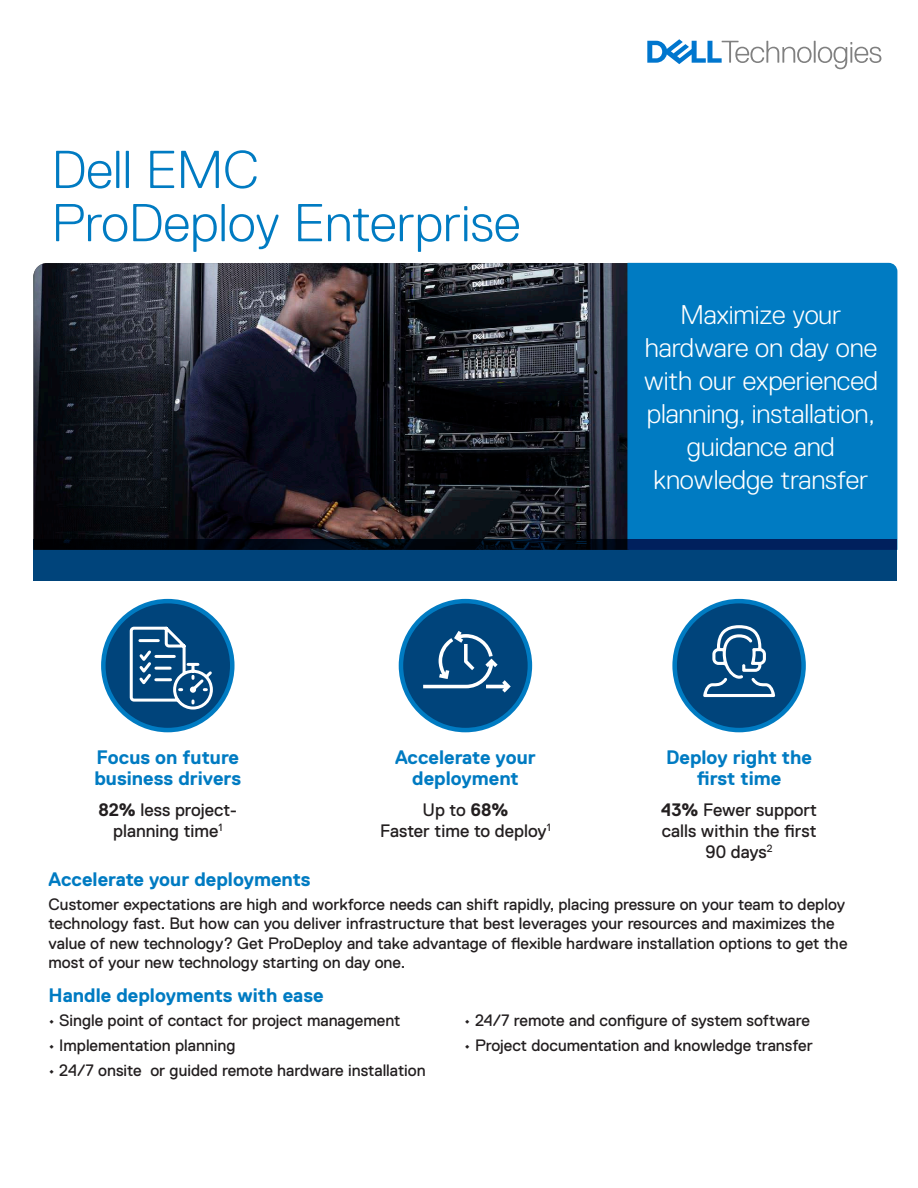
<style>
.page{position:relative;width:918px;height:1188px;background:#fff}
.page>*{position:absolute;margin:0;border:0;box-sizing:border-box;transform-origin:0 0}
.Cover_-Solutions{font:300 53.25px/53.2px "Dell Replica";color:#007bc2}
.At_a_Glance{font:300 27px/33.2px "Dell Replica";letter-spacing:-.005em;color:#fff;text-align:center}
.Intro{font:700 19.5px/21px "Dell Replica";color:#007bc2;text-align:center}
.Intro-2{font:18px/21px "Dell Replica";color:#231f20;text-align:center}
.Intro-3{font:16.5px/19.5px "Dell Replica";color:#231f20}
.Body_Copy{font:16.5px "Dell Replica";color:#231f20}
.s1{font-weight:700}
</style>
<div class="page">
<div style="left:401px;top:601px;width:129px;height:129px;background:#00447b;border-radius:50%"></div>
<div style="left:399px;top:599px;width:133px;height:133px;border:4px solid #007bc2;border-radius:50%"></div>
<div style="left:675px;top:601px;width:129px;height:129px;background:#00447b;border-radius:50%"></div>
<div style="left:672px;top:599px;width:134px;height:133px;border:4px solid #007bc2;border-radius:50%"></div>
<div style="left:103px;top:601px;width:129px;height:129px;background:#00447b;border-radius:50%"></div>
<div style="left:101px;top:599px;width:134px;height:133px;border:4px solid #007bc2;border-radius:50%"></div>
<img style="left:33px;top:263px;width:594px;height:276px">
<div style="left:627px;top:263px;width:270px;height:276px;background:#007bc2"></div>
<svg style="left:33px;top:539px;width:864px;height:41px;fill:#00447b"></svg>
<svg style="left:647px;top:39px;width:234px;height:30px"></svg>
<svg style="left:423px;top:631px;width:88px;height:62px"></svg>
<svg style="left:703px;top:625px;width:72px;height:72px"></svg>
<svg style="left:129px;top:621px;width:86px;height:90px"></svg>
<p class="Cover_-Solutions" style="left:52px;top:143px;width:470px">Dell EMC<br>ProDeploy Enterprise</p>
<p class="At_a_Glance" style="left:644px;top:298px;width:236px">Maximize your hardware on day one with our experienced planning, installation, guidance and knowledge transfer</p>
<p class="Intro" style="left:94px;top:746px;width:148px;text-align:left">Focus on future business drivers</p>
<p class="Intro-2" style="left:98px;top:800px;width:140px"><span class="s1">82%</span> less project&shy;planning time<sup>1</sup></p>
<p class="Intro" style="left:395px;top:746px;width:142px">Accelerate your deployment</p>
<p class="Intro-2" style="left:380px;top:800px;width:172px">Up to <span class="s1">68%<br></span>Faster time to deploy<sup>1</sup></p>
<p class="Intro" style="left:666px;top:746px;width:148px">Deploy right the first time</p>
<p class="Intro-2" style="left:661px;top:800px;width:158px"><span class="s1">43%</span> Fewer support calls within the first<br>90 days<sup>2</sup></p>
<p class="Intro" style="left:49px;top:869px;width:263px">Accelerate your deployments</p>
<p class="Intro-3" style="left:49px;top:894px;width:801px">Customer expectations are high and workforce needs can shift rapidly, placing pressure on your team to deploy technology fast. But how can you deliver infrastructure that best leverages your resources and maximizes the value of new technology? Get ProDeploy and take advantage of flexible hardware installation options to get the most of your new technology starting on day one.</p>
<p class="Intro" style="left:49px;top:985px;width:277px">Handle deployments with ease</p>
<p class="Intro-3" style="left:49px;top:1011px;width:353px">• Single point of contact for project management</p>
<p class="Intro-3" style="left:49px;top:1036px;width:188px">• Implementation planning</p>
<p class="Intro-3" style="left:49px;top:1061px;width:379px">• 24/7 onsite or guided remote hardware installation</p>
<p class="Body_Copy" style="left:464px;top:1011px;width:347px">• 24/7 remote and configure of system software</p>
<p class="Body_Copy" style="left:464px;top:1036px;width:350px">• Project documentation and knowledge transfer</p>
</div>
